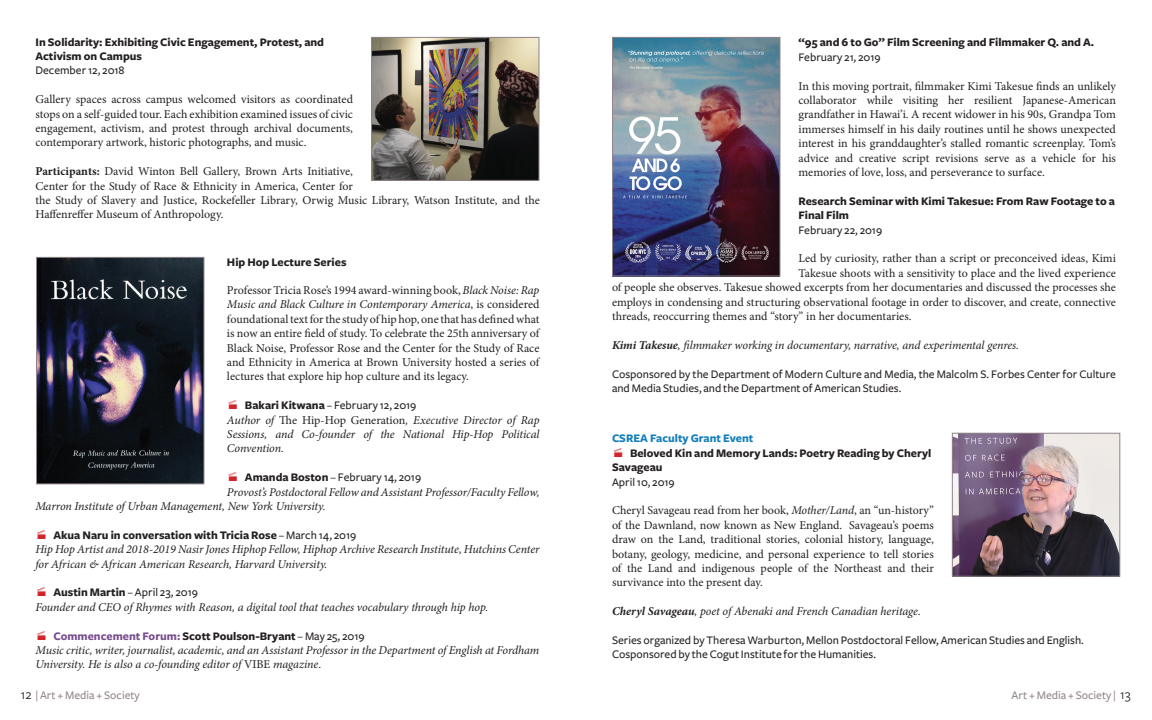
<style>
.page{position:relative;width:1152px;height:720px;background:#fff}
.page>*{position:absolute;margin:0;border:0;box-sizing:border-box;transform-origin:0 0}
.t1{font:12px/14.4px "Minion Pro";color:#231f20;text-align:justify}
.t2{font:italic 12px/14.4px "Minion Pro";letter-spacing:-.01em;color:#231f20}
.t3{font:500 12px/14.4px "Freight Sans";color:#231f20}
.t4{font:700 12px/14.4px "Freight Sans";color:#231f20}
.t5{font:500 12px "Freight Sans";color:#908489}
.t6{font:700 12px "Freight Sans";color:#127dbb}
.s1{font-weight:700}
.s2{font-style:italic}
.s3{color:#d1232a}
.s4{font-style:normal}
.s5{font-weight:500}
.s6{color:#784f8e}
.s7{font-weight:400;font-size:14px;color:#231f20}
</style>
<div class="page">
<img style="left:373px;top:39px;width:165px;height:140px">
<div style="left:371px;top:37px;width:169px;height:144px;border:1px solid #908489"></div>
<img style="left:38px;top:259px;width:164px;height:223px">
<div style="left:36px;top:257px;width:168px;height:227px;border:1px solid #908489"></div>
<img style="left:614px;top:39px;width:164px;height:236px">
<div style="left:612px;top:37px;width:168px;height:240px;border:1px solid #908489"></div>
<img style="left:954px;top:435px;width:164px;height:140px">
<div style="left:952px;top:433px;width:168px;height:144px;border:1px solid #908489"></div>
<p class="t4" style="left:35px;top:35px;width:290px">In Solidarity: Exhibiting Civic Engagement, Protest, and<br>Activism on Campus</p>
<p class="t3" style="left:35px;top:64px;width:91px">December 12, 2018</p>
<p class="t1" style="left:35px;top:92px;width:319px">Gallery spaces across campus welcomed visitors as coordinated stops on a self-guided tour. Each exhibition examined issues of civic engagement, activism, and protest through archival documents, contemporary artwork, historic photographs, and music.</p>
<p class="t1" style="left:35px;top:164px;width:506px;text-align:left"><span class="s1">Participants:</span> David Winton Bell Gallery, Brown Arts Initiative,<br>Center for the Study of Race &amp; Ethnicity in America, Center for<br>the Study of Slavery and Justice, Rockefeller Library, Orwig Music Library, Watson Institute, and the Haffenreffer Museum of Anthropology.</p>
<p class="t4" style="left:227px;top:256px;width:121px">Hip Hop Lecture Series</p>
<p class="t1" style="left:227px;top:283px;width:314px">Professor Tricia Rose’s 1994 award-winning book, <span class="s2">Black Noise: Rap Music and Black Culture in Contemporary America</span>, is considered foundational text for the study of hip hop, one that has defined what is now an entire field of study. To celebrate the 25th anniversary of Black Noise, Professor Rose and the Center for the Study of Race and Ethnicity in America at Brown University hosted a series of lectures that explore hip hop culture and its legacy.</p>
<p class="t3" style="left:227px;top:398px;width:191px"><span class="s3">•</span> <span class="s1">Bakari Kitwana</span> – February 12, 2019</p>
<p class="t2" style="left:227px;top:413px;width:314px;text-align:justify">Author of <span class="s4">The Hip-Hop Generation</span>, Executive Director of Rap Sessions, and Co-founder of the National Hip-Hop Political Convention.</p>
<p class="t3" style="left:227px;top:470px;width:196px"><span class="s3">•</span> <span class="s1">Amanda Boston</span> – February 14, 2019</p>
<p class="t2" style="left:35px;top:485px;width:506px;text-indent:191px">Provost’s Postdoctoral Fellow and Assistant Professor/Faculty Fellow,<br>Marron Institute of Urban Management, New York University.</p>
<p class="t4" style="left:35px;top:528px;width:322px"><span class="s3">•</span> Akua Naru in conversation with Tricia Rose <span class="s5">– March 14, 2019</span></p>
<p class="t2" style="left:35px;top:542px;width:506px">Hip Hop Artist and 2018-2019 Nasir Jones Hiphop Fellow, Hiphop Archive Research Institute, Hutchins Center for African &amp; African American Research, Harvard University.</p>
<p class="t3" style="left:35px;top:586px;width:164px"><span class="s3">•</span> <span class="s1">Austin Martin</span> – April 23, 2019</p>
<p class="t2" style="left:35px;top:600px;width:454px">Founder and CEO of Rhymes with Reason, a digital tool that teaches vocabulary through hip hop.</p>
<p class="t4" style="left:35px;top:629px;width:331px"><span class="s3">•</span> <span class="s6">Commencement Forum:</span> Scott Poulson-Bryant <span class="s5">– May 25, 2019</span></p>
<p class="t2" style="left:35px;top:643px;width:505px">Music critic, writer, journalist, academic, and an Assistant Professor in the Department of English at Fordham<br>University. He is also a co-founding editor of <span class="s4">VIBE</span> magazine<span class="s4">.</span></p>
<p class="t4" style="left:798px;top:36px;width:297px">“95 and 6 to Go” Film Screening and Filmmaker Q. and A.</p>
<p class="t3" style="left:798px;top:50px;width:84px">February 21, 2019</p>
<p class="t1" style="left:798px;top:79px;width:319px">In this moving portrait, filmmaker Kimi Takesue finds an unlikely collaborator while visiting her resilient Japanese-American grandfather in Hawai’i. A recent widower in his 90s, Grandpa Tom immerses himself in his daily routines until he shows unexpected interest in his granddaughter’s stalled romantic screenplay. Tom’s advice and creative script revisions serve as a vehicle for his memories of love, loss, and perseverance to surface.</p>
<p class="t4" style="left:798px;top:194px;width:318px">Research Seminar with Kimi Takesue: From Raw Footage to a<br>Final Film</p>
<p class="t3" style="left:798px;top:223px;width:85px">February 22, 2019</p>
<p class="t1" style="left:798px;top:252px;width:319px">Led by curiosity, rather than a script or preconceived ideas, Kimi</p>
<p class="t1" style="left:798px;top:266px;width:319px">Takesue shoots with a sensitivity to place and the lived experience</p>
<p class="t1" style="left:612px;top:280px;width:505px">of people she observes. Takesue showed excerpts from her documentaries and discussed the processes she</p>
<p class="t1" style="left:612px;top:295px;width:505px">employs in condensing and structuring observational footage in order to discover, and create, connective</p>
<p class="t1" style="left:612px;top:309px;width:301px">threads, reoccurring themes and “story” in her documentaries.</p>
<p class="t2" style="left:612px;top:338px;width:409px"><span class="s1">Kimi Takesue</span>, filmmaker working in documentary, narrative, and experimental genres.</p>
<p class="t3" style="left:612px;top:367px;width:506px">Cosponsored by the Department of Modern Culture and Media, the Malcolm S. Forbes Center for Culture and Media Studies, and the Department of American Studies.</p>
<p class="t6" style="left:612px;top:432px;width:143px">CSREA Faculty Grant Event</p>
<p class="t4" style="left:612px;top:446px;width:321px"><span class="s3">•</span> Beloved Kin and Memory Lands: Poetry Reading by Cheryl<br>Savageau</p>
<p class="t3" style="left:612px;top:475px;width:64px">April 10, 2019</p>
<p class="t1" style="left:612px;top:503px;width:323px">Cheryl Savageau read from her book, <span class="s2">Mother/Land</span>, an “un-history” of the Dawnland, now known as New England. Savageau’s poems draw on the Land, traditional stories, colonial history, language, botany, geology, medicine, and personal experience to tell stories of the Land and indigenous people of the Northeast and their survivance into the present day.</p>
<p class="t2" style="left:612px;top:604px;width:310px"><span class="s1">Cheryl Savageau</span>, poet of Abenaki and French Canadian heritage.</p>
<p class="t3" style="left:612px;top:633px;width:473px">Series organized by Theresa Warburton, Mellon Postdoctoral Fellow, American Studies and English.<br>Cosponsored by the Cogut Institute for the Humanities.</p>
<p class="t5" style="left:21px;top:688px;width:120px"><span class="s7">12</span> | Art + Media + Society</p>
<p class="t5" style="left:1012px;top:688px;width:121px">Art + Media + Society | <span class="s7">13</span></p>
</div>
